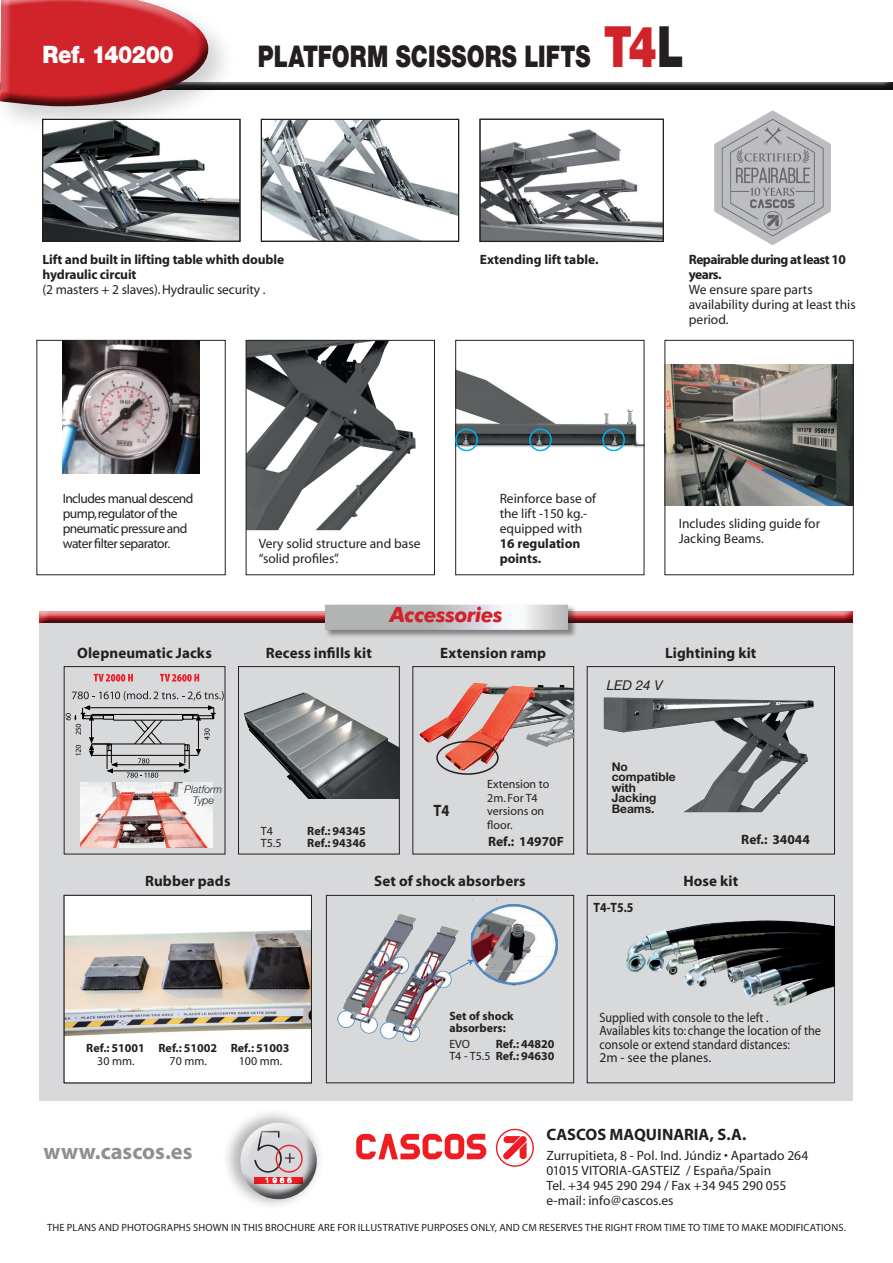
<style>
.page{position:relative;width:893px;height:1263px;background:#fff}
.page>*{position:absolute;margin:0;border:0;box-sizing:border-box;transform-origin:0 0}
.t1{font:900 30px "Helvetica Neue";letter-spacing:.005em;color:#231f20;scale:.75 1}
.t2{font:900 24px "Helvetica Neue";letter-spacing:-.02em;color:#fff;scale:.89 1}
.t3{font:700 22.5px "Myriad";color:#8d8f92}
.t4{font:italic 700 21px "Futura BT";letter-spacing:-.025em;color:#d1232a}
.t5{font:18.45px "Myriad Pro";color:#231f20}
.t6{font:700 16.5px "Myriad";color:#231f20}
.t7{font:700 16.5px "Myriad";color:#231f20;scale:.88 1}
.t8{font:700 15px "Myriad";letter-spacing:.005em;color:#231f20}
.t9{font:13.5px/15px "Myriad";color:#231f20}
.t10{font:13.5px/13.5px "Myriad";color:#231f20;scale:.9 1}
.t11{font:700 13.5px/15px "Myriad";letter-spacing:-.01em;color:#231f20}
.t12{font:13.5px/15px "Myriad";letter-spacing:-.04em;color:#231f20}
.t13{font:700 13.5px/15px "Myriad";letter-spacing:-.04em;color:#231f20}
.t14{font:700 13.5px "Myriad";letter-spacing:-.01em;color:#231f20;scale:.88 1}
.t15{font:italic 13.5px "Helvetica Neue";color:#231f20}
.t16{font:700 12px/12px "Myriad";color:#231f20}
.t17{font:12px/13.5px "Myriad";color:#231f20}
.t18{font:700 12px/10.5px "Helvetica Neue";color:#231f20}
.t19{font:10.5px "Myriad";letter-spacing:.015em;color:#231f20}
.t20{font:italic 300 10.5px/10.5px "Helvetica Neue";color:#231f20;text-align:center}
.s1{font-size:57px;color:#d1232a}
.s2{font-size:57px}
.s3{font-weight:700}
.s4{font-weight:400}
</style>
<div class="page">
<div style="left:0;top:81px;width:893px;height:8px;background:#231f20;opacity:.75"></div>
<div style="left:0;top:0;width:237px;height:136px;background:#231f20;opacity:.21"></div>
<div style="left:0;top:0;width:211px;height:99px;background:#fff;opacity:.75"></div>
<div style="left:0;top:29px;width:211px;height:79px;background:#231f20;opacity:.75"></div>
<div style="left:221px;top:1107px;width:103px;height:104px;background:#231f20;opacity:.33"></div>
<div style="left:239px;top:1122px;width:80px;height:56px;background:#fff;opacity:.75"></div>
<div style="left:239px;top:1134px;width:80px;height:67px;background:#231f20;opacity:.75"></div>
<div style="left:40px;top:611px;width:813px;height:489px;background:#d8d9db"></div>
<div style="left:38px;top:611px;width:816px;height:14px;background:#231f20;opacity:.75"></div>
<div style="left:325px;top:604px;width:252px;height:34px;background:#231f20;opacity:.47"></div>
<div style="left:320px;top:600px;width:250px;height:32px;background:#fff"></div>
<div style="left:322px;top:603px;width:248px;height:29px;background:#231f20;opacity:.75"></div>
<svg style="left:356px;top:1134px;width:130px;height:25px"></svg>
<svg style="left:496px;top:1129px;width:38px;height:38px"></svg>
<img style="left:63px;top:340px;width:136px;height:133px">
<img style="left:248px;top:342px;width:168px;height:188px">
<div style="left:246px;top:340px;width:189px;height:235px;border:1px solid #231f20"></div>
<img style="left:667px;top:364px;width:184px;height:142px">
<div style="left:665px;top:340px;width:188px;height:235px;border:1px solid #231f20"></div>
<img style="left:457px;top:370px;width:185px;height:82px">
<div style="left:455px;top:340px;width:189px;height:235px;border:1px solid #231f20"></div>
<div style="left:455px;top:428px;width:23px;height:23px;border:2px solid #00aeef;border-radius:50%"></div>
<div style="left:529px;top:428px;width:23px;height:23px;border:2px solid #00aeef;border-radius:50%"></div>
<div style="left:602px;top:428px;width:23px;height:23px;border:2px solid #00aeef;border-radius:50%"></div>
<div style="left:412px;top:666px;width:162px;height:188px;border:1px solid #231f20"></div>
<div style="left:587px;top:666px;width:248px;height:188px;border:1px solid #231f20"></div>
<div style="left:326px;top:895px;width:248px;height:188px;border:1px solid #231f20"></div>
<div style="left:587px;top:895px;width:248px;height:188px;border:1px solid #231f20"></div>
<img style="left:419px;top:682px;width:155px;height:89px">
<img style="left:604px;top:697px;width:210px;height:115px">
<svg style="left:42px;top:119px;width:196px;height:122px"></svg>
<div style="left:43px;top:119px;width:197px;height:122px;border:1px solid #231f20"></div>
<svg style="left:263px;top:121px;width:194px;height:118px"></svg>
<div style="left:261px;top:119px;width:198px;height:122px;border:1px solid #231f20"></div>
<svg style="left:480px;top:129px;width:183px;height:113px"></svg>
<div style="left:480px;top:119px;width:183px;height:122px;border:1px solid #231f20"></div>
<svg style="left:714px;top:110px;width:117px;height:135px"></svg>
<div style="left:64px;top:895px;width:247px;height:188px;background:#fff"></div>
<img style="left:66px;top:930px;width:244px;height:107px">
<div style="left:64px;top:895px;width:248px;height:188px;border:1px solid #231f20"></div>
<img style="left:626px;top:916px;width:208px;height:90px">
<div style="left:436px;top:741px;width:63px;height:34px;border:2px solid #231f20;border-radius:50%"></div>
<svg style="left:66px;top:691px;width:158px;height:87px"></svg>
<svg style="left:94px;top:674px;width:39px;height:8px"></svg>
<svg style="left:160px;top:674px;width:39px;height:8px"></svg>
<img style="left:81px;top:783px;width:131px;height:64px">
<img style="left:338px;top:900px;width:220px;height:143px">
<div style="left:238px;top:666px;width:162px;height:188px;border:1px solid #231f20"></div>
<img style="left:244px;top:690px;width:155px;height:109px">
<p class="t2" style="left:43px;top:40px;width:149px">Ref. 140200</p>
<p class="t1" style="left:258px;top:39px;width:569px">PLATFORM SCISSORS LIFTS <span class="s1">T4</span><span class="s2">L</span></p>
<p class="t11" style="left:43px;top:253px;width:243px">Lift and built in lifting table whith double hydraulic circuit</p>
<p class="t9" style="left:43px;top:283px;width:225px">(2 masters + 2 slaves). Hydraulic security .</p>
<p class="t11" style="left:480px;top:253px;width:120px">Extending lift table.</p>
<p class="t13" style="left:689px;top:253px;width:159px">Repairable during at least 10 years.</p>
<p class="t9" style="left:689px;top:283px;width:168px">We ensure spare parts availability during at least this period.</p>
<p class="t12" style="left:63px;top:492px;width:132px">Includes manual descend pump, regulator of the pneumatic pressure and water filter separator.</p>
<p class="t9" style="left:259px;top:537px;width:163px">Very solid structure and base “solid profiles”.</p>
<p class="t9" style="left:500px;top:492px;width:98px">Reinforce base of the lift -150 kg.- equipped with<br><span class="s3">16 regulation points.</span></p>
<p class="t9" style="left:679px;top:516px;width:143px">Includes sliding guide for<br>Jacking Beams.</p>
<h3 class="t4" style="left:390px;top:602px;width:114px">Accessories</h3>
<p class="t8" style="left:77px;top:645px;width:136px">Olepneumatic Jacks</p>
<p class="t8" style="left:266px;top:645px;width:107px">Recess infills kit</p>
<p class="t8" style="left:440px;top:645px;width:108px">Extension ramp</p>
<p class="t8" style="left:665px;top:645px;width:93px">Lightining kit</p>
<p class="t15" style="left:607px;top:677px;width:58px">LED 24 V</p>
<p class="t20" style="left:185px;top:784px;width:39px">Platform<br>Type</p>
<p class="t17" style="left:261px;top:824px;width:14px">T4</p>
<p class="t16" style="left:307px;top:825px;width:60px">Ref.: 94345</p>
<p class="t17" style="left:261px;top:836px;width:22px">T5.5</p>
<p class="t16" style="left:307px;top:837px;width:60px">Ref.: 94346</p>
<p class="t7" style="left:433px;top:802px;width:20px">T4</p>
<p class="t17" style="left:487px;top:778px;width:64px">Extension to<br>2m. For T4 versions on floor.</p>
<p class="t18" style="left:612px;top:761px;width:65px">No compatible with<br>Jacking<br>Beams.</p>
<p class="t11" style="left:488px;top:835px;width:77px">Ref.: 14970F</p>
<p class="t11" style="left:741px;top:832px;width:70px">Ref.: 34044</p>
<p class="t8" style="left:145px;top:874px;width:87px">Rubber pads</p>
<p class="t8" style="left:374px;top:874px;width:153px">Set of shock absorbers</p>
<p class="t8" style="left:683px;top:874px;width:56px">Hose kit</p>
<p class="t14" style="left:594px;top:900px;width:47px">T4-T5.5</p>
<p class="t16" style="left:86px;top:1042px;width:60px">Ref.: 51001</p>
<p class="t17" style="left:97px;top:1055px;width:39px">30 mm.</p>
<p class="t16" style="left:159px;top:1042px;width:60px">Ref.: 51002</p>
<p class="t17" style="left:170px;top:1055px;width:39px">70 mm.</p>
<p class="t16" style="left:231px;top:1042px;width:60px">Ref.: 51003</p>
<p class="t17" style="left:239px;top:1055px;width:45px">100 mm.</p>
<p class="t3" style="left:44px;top:1139px;width:150px">www.cascos.es</p>
<h3 class="t5" style="left:285px;top:1145px;width:13px">+</h3>
<p class="t16" style="left:449px;top:1010px;width:66px">Set of shock absorbers:</p>
<p class="t17" style="left:449px;top:1038px;width:22px">EVO</p>
<p class="t16" style="left:496px;top:1038px;width:60px">Ref.: 44820</p>
<p class="t16" style="left:449px;top:1050px;width:107px"><span class="s4">T4 - T5.5</span> Ref.: 94630</p>
<p class="t10" style="left:600px;top:1011px;width:189px">Supplied with console to the left .</p>
<p class="t10" style="left:600px;top:1025px;width:247px">Availables kits to: change the location of the console or extend standard distances:</p>
<p class="t9" style="left:600px;top:1051px;width:113px">2m - see the planes.</p>
<p class="t6" style="left:546px;top:1126px;width:202px">CASCOS MAQUINARIA, S.A.</p>
<p class="t9" style="left:546px;top:1148px;width:264px">Zurrupitieta, 8 - Pol. Ind. Júndiz • Apartado 264</p>
<p class="t9" style="left:546px;top:1163px;width:226px">01015 VITORIA-GASTEIZ / España/Spain</p>
<p class="t9" style="left:546px;top:1178px;width:241px">Tel. +34 945 290 294 / Fax +34 945 290 055</p>
<p class="t9" style="left:546px;top:1193px;width:129px">e-mail: info@cascos.es</p>
<p class="t19" style="left:47px;top:1222px;width:800px">THE PLANS AND PHOTOGRAPHS SHOWN IN THIS BROCHURE ARE FOR ILLUSTRATIVE PURPOSES ONLY, AND CM RESERVES THE RIGHT FROM TIME TO TIME TO MAKE MODIFICATIONS.</p>
</div>
